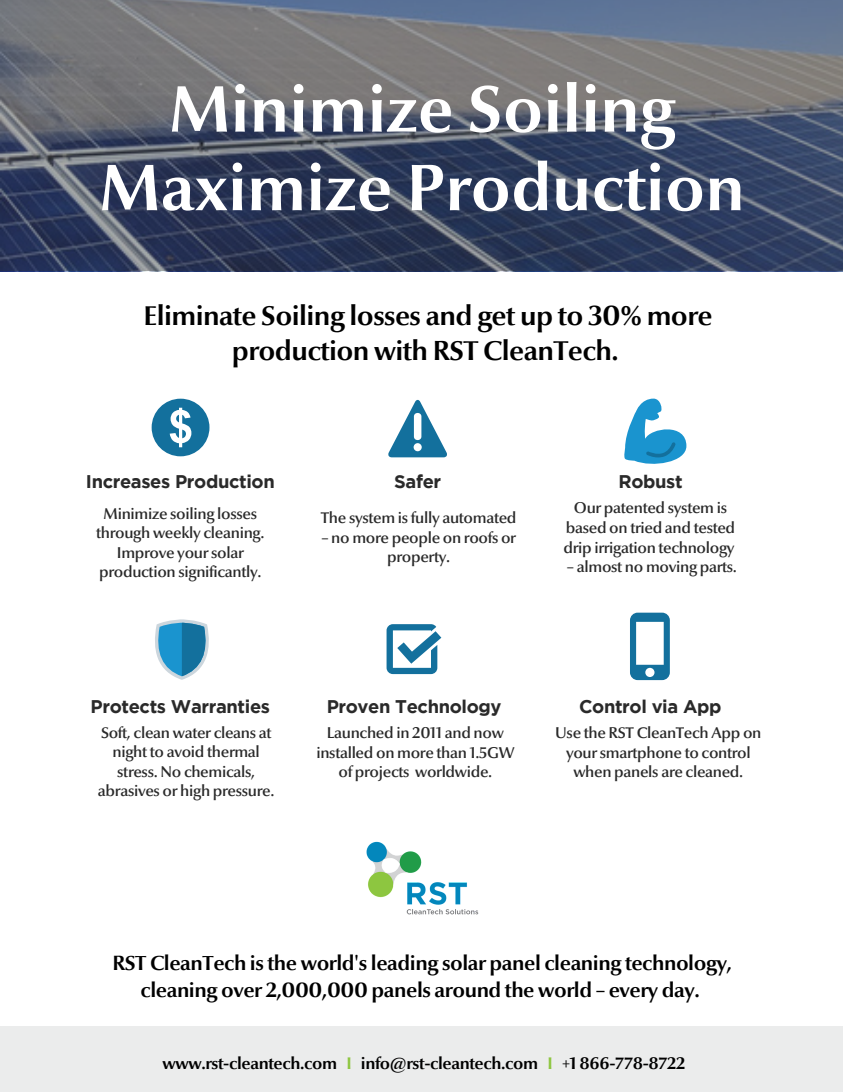
<style>
.page{position:relative;width:843px;height:1092px;background:#fff}
.page>*{position:absolute;margin:0;border:0;box-sizing:border-box;transform-origin:0 0}
.t1{font:700 66.5px/78.8px "Optima Nova LT";color:#fff;text-align:center}
.t2{font:700 27.65px/34.6px "Optima Nova LT";letter-spacing:-.02em;color:#000;text-align:center}
.t3{font:700 20.65px/26.2px "Optima Nova LT";letter-spacing:-.02em;color:#000;text-align:center}
.t4{font:700 18.2px "Gotham";letter-spacing:-.02em;color:#2a2a2a}
.t5{font:700 16.8px "Optima Nova LT";letter-spacing:-.02em;color:#000}
.t6{font:600 15.75px/19.6px "Optima Nova LT";letter-spacing:-.02em;color:#2a2a2a;text-align:center}
.s1{color:#8dc63f}
</style>
<div class="page">
<svg style="left:0;top:0;width:843px;height:271px;background:#525a6e"></svg>
<svg style="left:155px;top:619px;width:54px;height:61px"></svg>
<svg style="left:386px;top:624px;width:55px;height:50px"></svg>
<svg style="left:630px;top:613px;width:40px;height:67px"></svg>
<svg style="left:624px;top:399px;width:62px;height:65px"></svg>
<svg style="left:388px;top:399px;width:59px;height:58px"></svg>
<div style="left:413px;top:443px;width:9px;height:8px;background:#fff;border-radius:50%"></div>
<div style="left:414px;top:413px;width:7px;height:27px;background:#fff;border-radius:4px"></div>
<div style="left:152px;top:399px;width:57px;height:57px;background:#13709d;border-radius:50%"></div>
<svg style="left:170px;top:408px;width:21px;height:39px"></svg>
<div style="left:0;top:1027px;width:843px;height:65px;background:#ebecec"></div>
<img style="left:366px;top:841px;width:113px;height:74px">
<p class="t1" style="left:100px;top:71px;width:647px">Minimize Soiling<br>Maximize Production</p>
<p class="t2" style="left:143px;top:299px;width:570px">Eliminate Soiling losses and get up to 30% more production with RST CleanTech.</p>
<p class="t4" style="left:86px;top:473px;width:190px">Increases Production</p>
<p class="t6" style="left:96px;top:504px;width:170px">Minimize soiling losses through weekly cleaning.<br>Improve your solar production significantly.</p>
<p class="t4" style="left:394px;top:473px;width:48px">Safer</p>
<p class="t6" style="left:321px;top:508px;width:197px">The system is fully automated</p>
<p class="t6" style="left:321px;top:528px;width:196px">– no more people on roofs or property.</p>
<p class="t4" style="left:618px;top:473px;width:66px">Robust</p>
<p class="t6" style="left:563px;top:499px;width:173px">Our patented system is based on tried and tested drip irrigation technology</p>
<p class="t6" style="left:567px;top:557px;width:172px">– almost no moving parts.</p>
<p class="t4" style="left:91px;top:698px;width:181px">Protects Warranties</p>
<p class="t4" style="left:327px;top:698px;width:176px">Proven Technology</p>
<p class="t4" style="left:579px;top:698px;width:144px">Control via App</p>
<p class="t6" style="left:98px;top:723px;width:178px">Soft, clean water cleans at night to avoid thermal stress. No chemicals, abrasives or high pressure.</p>
<p class="t6" style="left:316px;top:723px;width:199px">Launched in 2011 and now installed on more than 1.5GW of projects worldwide.</p>
<p class="t6" style="left:555px;top:723px;width:208px">Use the RST CleanTech App on your smartphone to control when panels are cleaned.</p>
<p class="t3" style="left:112px;top:951px;width:621px">RST CleanTech is the world's leading solar panel cleaning technology, cleaning over 2,000,000 panels around the world – every day.</p>
<p class="t5" style="left:162px;top:1054px;width:524px">www.rst-cleantech.com <span class="s1">I</span> info@rst-cleantech.com <span class="s1">I</span> +1 866-778-8722</p>
</div>
